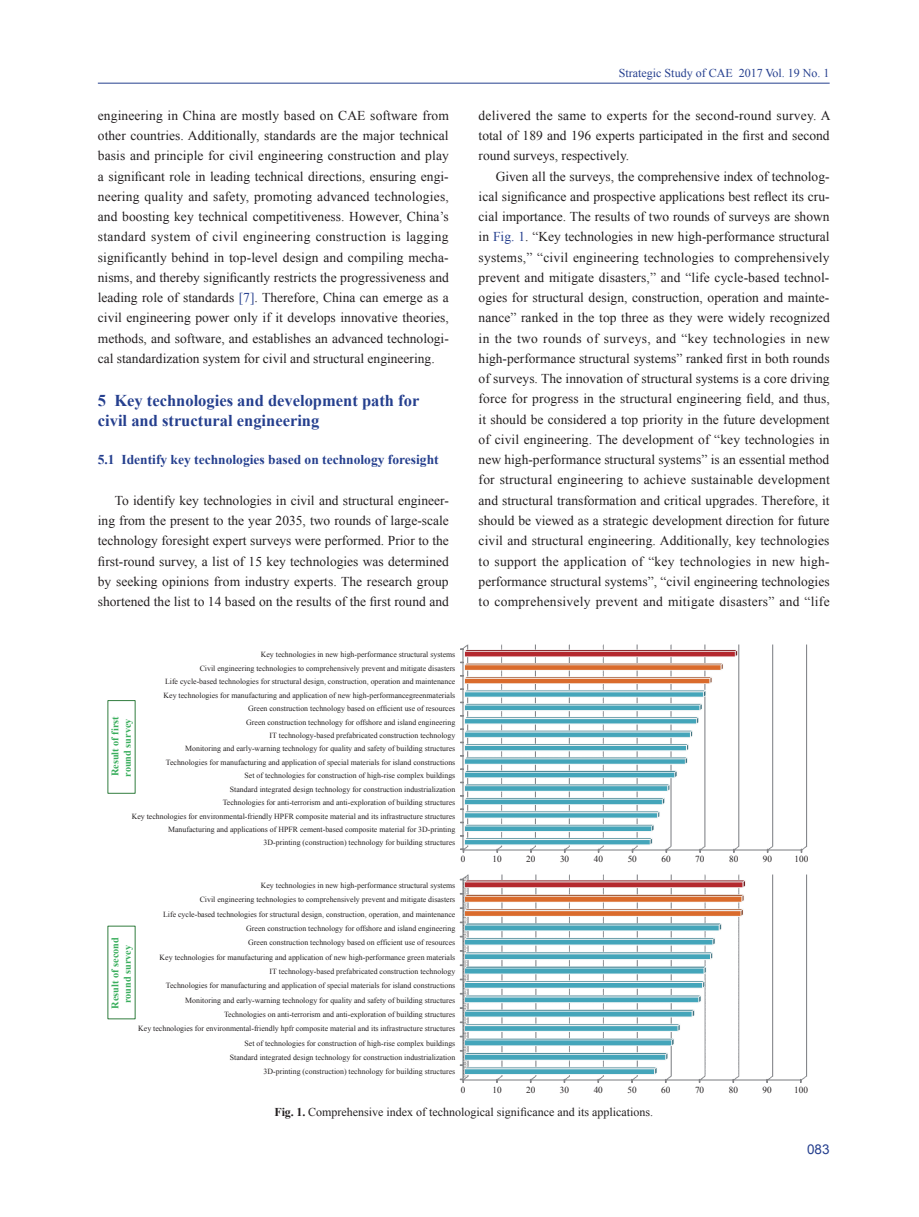
<style>
.page{position:relative;width:919px;height:1217px;background:#fff}
.page>*{position:absolute;margin:0;border:0;box-sizing:border-box;transform-origin:0 0}
.t1{font:700 16.5px/20.2px "Times New Roman";color:#253f8e}
.t2{font:13.5px/20.2px "Times New Roman";color:#231f20;text-align:justify}
.t3{font:700 13.5px "Times New Roman";color:#253f8e}
.t4{font:13.5px "Arial";color:#253f8e}
.t5{font:12px "Times New Roman";color:#231f20}
.t6{font:12px "Times New Roman";color:#253f8e}
.t7{font:700 10.2px/12.1px "Times New Roman";color:#38ad5b;text-align:center}
.t8{font:9.3px "Times New Roman";color:#231f20}
.t9{font:7.8px "Times New Roman";color:#231f20}
.s1{color:#253f8e}
.s2{font-weight:700}
</style>
<div class="page">
<hr style="left:98px;top:83px;width:731px;height:1px;background:#253f8e">
<img style="left:461px;top:644px;width:347px;height:207px">
<svg style="left:460px;top:848px;width:4px;height:4px"></svg>
<img style="left:461px;top:874px;width:347px;height:206px">
<svg style="left:460px;top:1078px;width:4px;height:4px"></svg>
<p class="t2" style="left:98px;top:105px;width:352px">engineering in China are mostly based on CAE software from other countries. Additionally, standards are the major technical basis and principle for civil engineering construction and play a significant role in leading technical directions, ensuring engi&shy;neering quality and safety, promoting advanced technologies, and boosting key technical competitiveness. However, China’s standard system of civil engineering construction is lagging significantly behind in top-level design and compiling mecha&shy;nisms, and thereby significantly restricts the progressiveness and leading role of standards <span class="s1">[7]</span>. Therefore, China can emerge as a civil engineering power only if it develops innovative theories, methods, and software, and establishes an advanced technologi&shy;cal standardization system for civil and structural engineering.</p>
<p class="t1" style="left:98px;top:390px;width:323px">5 Key technologies and development path for civil and structural engineering</p>
<p class="t3" style="left:98px;top:450px;width:342px">5.1 Identify key technologies based on technology foresight</p>
<p class="t2" style="left:98px;top:490px;width:352px;text-indent:17px">To identify key technologies in civil and structural engineer&shy;ing from the present to the year 2035, two rounds of large-scale technology foresight expert surveys were performed. Prior to the first-round survey, a list of 15 key technologies was determined by seeking opinions from industry experts. The research group shortened the list to 14 based on the results of the first round and</p>
<p class="t9" style="left:261px;top:649px;width:196px">Key technologies in new high-performance structural systems</p>
<p class="t9" style="left:200px;top:663px;width:257px">Civil engineering technologies to comprehensively prevent and mitigate disasters</p>
<p class="t9" style="left:165px;top:676px;width:292px">Life cycle-based technologies for structural design, construction, operation and maintenance</p>
<p class="t9" style="left:163px;top:689px;width:293px">Key technologies for manufacturing and application of new high-performancegreenmaterials</p>
<p class="t7" style="left:109px;top:776px;width:62px;text-align:left;rotate:-90deg">Result of first round survey</p>
<p class="t9" style="left:248px;top:703px;width:208px">Green construction technology based on efficient use of resources</p>
<p class="t9" style="left:246px;top:716px;width:210px">Green construction technology for offshore and island engineering</p>
<p class="t9" style="left:269px;top:730px;width:187px">IT technology-based prefabricated construction technology</p>
<p class="t9" style="left:185px;top:743px;width:271px">Monitoring and early-warning technology for quality and safety of building structures</p>
<p class="t9" style="left:166px;top:756px;width:291px">Technologies for manufacturing and application of special materials for island constructions</p>
<p class="t9" style="left:244px;top:770px;width:212px">Set of technologies for construction of high-rise complex buildings</p>
<p class="t9" style="left:230px;top:783px;width:227px">Standard integrated design technology for construction industrialization</p>
<p class="t9" style="left:223px;top:797px;width:234px">Technologies for anti-terrorism and anti-exploration of building structures</p>
<p class="t9" style="left:132px;top:810px;width:325px">Key technologies for environmental-friendly HPFR composite material and its infrastructure structures</p>
<p class="t9" style="left:168px;top:823px;width:289px">Manufacturing and applications of HPFR cement-based composite material for 3D-printing</p>
<p class="t9" style="left:263px;top:837px;width:193px">3D-printing (construction) technology for building structures</p>
<p class="t6" style="left:619px;top:65px;width:212px">Strategic Study of CAE 2017 Vol. 19 No. 1</p>
<p class="t2" style="left:478px;top:105px;width:353px">delivered the same to experts for the second-round survey. A total of 189 and 196 experts participated in the first and second round surveys, respectively.</p>
<p class="t2" style="left:478px;top:166px;width:352px;text-indent:17px">Given all the surveys, the comprehensive index of technolog&shy;ical significance and prospective applications best reflect its cru&shy;cial importance. The results of two rounds of surveys are shown in <span class="s1">Fig. 1</span>. “Key technologies in new high-performance structural systems,” “civil engineering technologies to comprehensively prevent and mitigate disasters,” and “life cycle-based technol&shy;ogies for structural design, construction, operation and mainte&shy;nance” ranked in the top three as they were widely recognized in the two rounds of surveys, and “key technologies in new high-performance structural systems” ranked first in both rounds of surveys. The innovation of structural systems is a core driving force for progress in the structural engineering field, and thus, it should be considered a top priority in the future development of civil engineering. The development of “key technologies in new high-performance structural systems” is an essential method for structural engineering to achieve sustainable development and structural transformation and critical upgrades. Therefore, it should be viewed as a strategic development direction for future civil and structural engineering. Additionally, key technologies to support the application of “key technologies in new high&shy;performance structural systems”, “civil engineering technologies to comprehensively prevent and mitigate disasters” and “life</p>
<p class="t8" style="left:461px;top:852px;width:6px">0</p>
<p class="t8" style="left:492px;top:852px;width:11px">10</p>
<p class="t8" style="left:526px;top:852px;width:11px">20</p>
<p class="t8" style="left:560px;top:852px;width:11px">30</p>
<p class="t8" style="left:594px;top:852px;width:11px">40</p>
<p class="t8" style="left:627px;top:852px;width:11px">50</p>
<p class="t8" style="left:661px;top:852px;width:11px">60</p>
<p class="t8" style="left:695px;top:852px;width:11px">70</p>
<p class="t8" style="left:729px;top:852px;width:11px">80</p>
<p class="t8" style="left:762px;top:852px;width:11px">90</p>
<p class="t8" style="left:794px;top:852px;width:15px">100</p>
<p class="t9" style="left:261px;top:880px;width:196px">Key technologies in new high-performance structural systems</p>
<p class="t9" style="left:200px;top:894px;width:257px">Civil engineering technologies to comprehensively prevent and mitigate disasters</p>
<p class="t9" style="left:163px;top:908px;width:294px">Life cycle-based technologies for structural design, construction, operation, and maintenance</p>
<p class="t7" style="left:109px;top:1008px;width:73px;rotate:-90deg">Result of second round survey</p>
<p class="t9" style="left:246px;top:923px;width:210px">Green construction technology for offshore and island engineering</p>
<p class="t9" style="left:248px;top:937px;width:208px">Green construction technology based on efficient use of resources</p>
<p class="t9" style="left:160px;top:951px;width:297px">Key technologies for manufacturing and application of new high-performance green materials</p>
<p class="t9" style="left:269px;top:966px;width:187px">IT technology-based prefabricated construction technology</p>
<p class="t9" style="left:166px;top:980px;width:291px">Technologies for manufacturing and application of special materials for island constructions</p>
<p class="t9" style="left:185px;top:994px;width:271px">Monitoring and early-warning technology for quality and safety of building structures</p>
<p class="t9" style="left:224px;top:1008px;width:233px">Technologies on anti-terrorism and anti-exploration of building structures</p>
<p class="t9" style="left:138px;top:1023px;width:318px">Key technologies for environmental-friendly hpfr composite material and its infrastructure structures</p>
<p class="t9" style="left:244px;top:1037px;width:212px">Set of technologies for construction of high-rise complex buildings</p>
<p class="t9" style="left:230px;top:1051px;width:227px">Standard integrated design technology for construction industrialization</p>
<p class="t9" style="left:263px;top:1066px;width:193px">3D-printing (construction) technology for building structures</p>
<p class="t8" style="left:461px;top:1083px;width:6px">0</p>
<p class="t8" style="left:492px;top:1083px;width:11px">10</p>
<p class="t8" style="left:526px;top:1083px;width:11px">20</p>
<p class="t8" style="left:560px;top:1083px;width:11px">30</p>
<p class="t8" style="left:593px;top:1083px;width:11px">40</p>
<p class="t8" style="left:627px;top:1083px;width:11px">50</p>
<p class="t8" style="left:661px;top:1083px;width:11px">60</p>
<p class="t8" style="left:695px;top:1083px;width:11px">70</p>
<p class="t8" style="left:728px;top:1083px;width:11px">80</p>
<p class="t8" style="left:762px;top:1083px;width:11px">90</p>
<p class="t8" style="left:794px;top:1083px;width:15px">100</p>
<p class="t5" style="left:274px;top:1103px;width:380px"><span class="s2">Fig. 1.</span> Comprehensive index of technological significance and its applications.</p>
<p class="t4" style="left:807px;top:1140px;width:24px">083</p>
</div>
